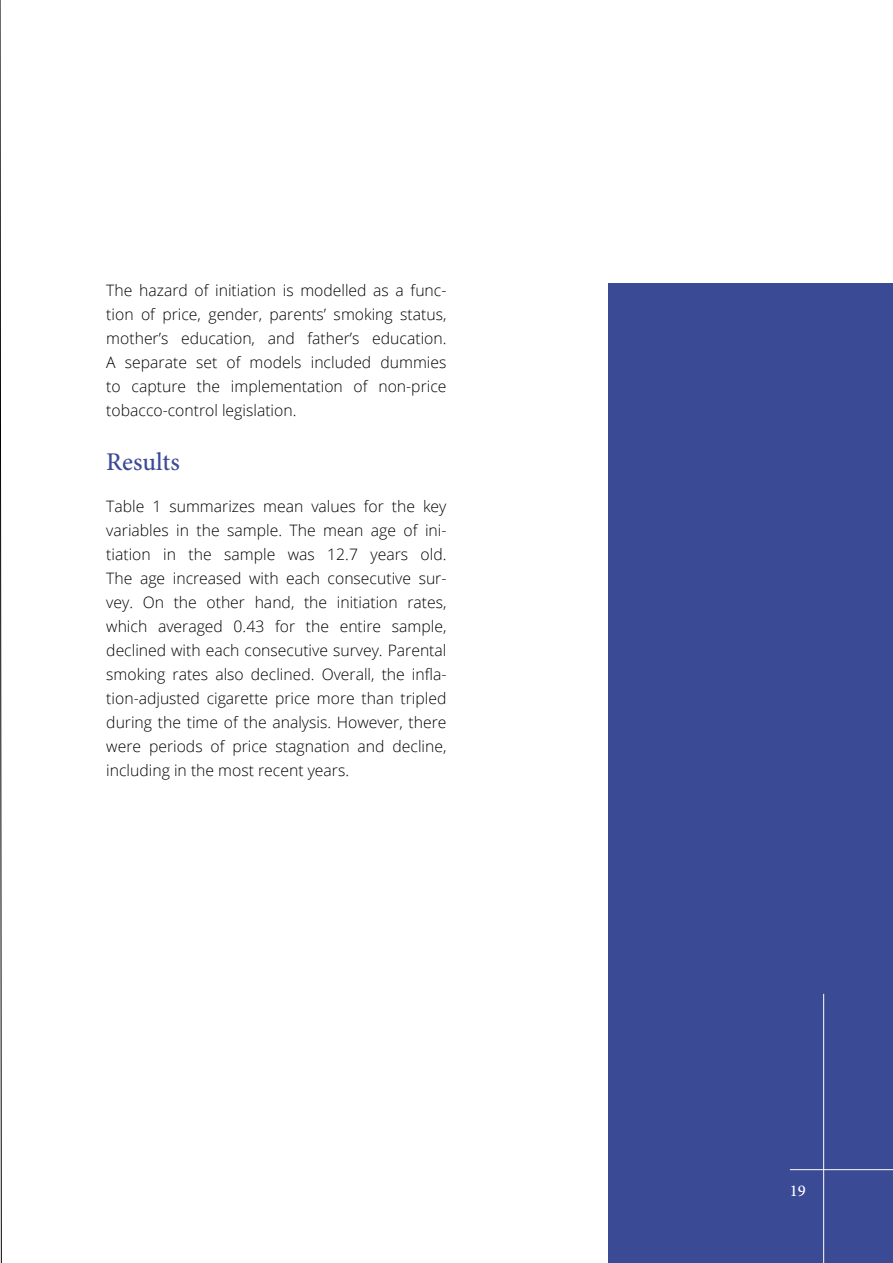
<style>
.page{position:relative;width:893px;height:1263px;background:#fff}
.page>*{position:absolute;margin:0;border:0;box-sizing:border-box;transform-origin:0 0}
.t1{font:500 25.5px "Minion Pro";color:#3a4a95}
.t2{font:500 16.5px "Minion Pro";color:#fff}
.t3{font:300 15.75px/24px "Open Sans";color:#000;text-align:justify}
</style>
<div class="page">
<div style="left:608px;top:283px;width:285px;height:980px;background:#3a4a95"></div>
<svg style="left:0;top:0;width:2px;height:1263px"></svg>
<hr style="left:823px;top:994px;width:1px;height:269px;background:#fff">
<hr style="left:790px;top:1169px;width:103px;height:1px;background:#fff">
<p class="t3" style="left:106px;top:277px;width:342px">The hazard of initiation is modelled as a func&shy;tion of price, gender, parents’ smoking status, mother’s education, and father’s education.<br>A separate set of models included dummies to capture the implementation of non-price tobacco-control legislation.</p>
<h1 class="t1" style="left:106px;top:445px;width:75px">Results</h1>
<p class="t3" style="left:106px;top:494px;width:342px">Table 1 summarizes mean values for the key variables in the sample. The mean age of ini&shy;tiation in the sample was 12.7 years old.<br>The age increased with each consecutive sur&shy;vey. On the other hand, the initiation rates, which averaged 0.43 for the entire sample, declined with each consecutive survey. Parental smoking rates also declined. Overall, the infla&shy;tion-adjusted cigarette price more than tripled during the time of the analysis. However, there were periods of price stagnation and decline, including in the most recent years.</p>
<p class="t2" style="left:790px;top:1179px;width:17px">19</p>
</div>
